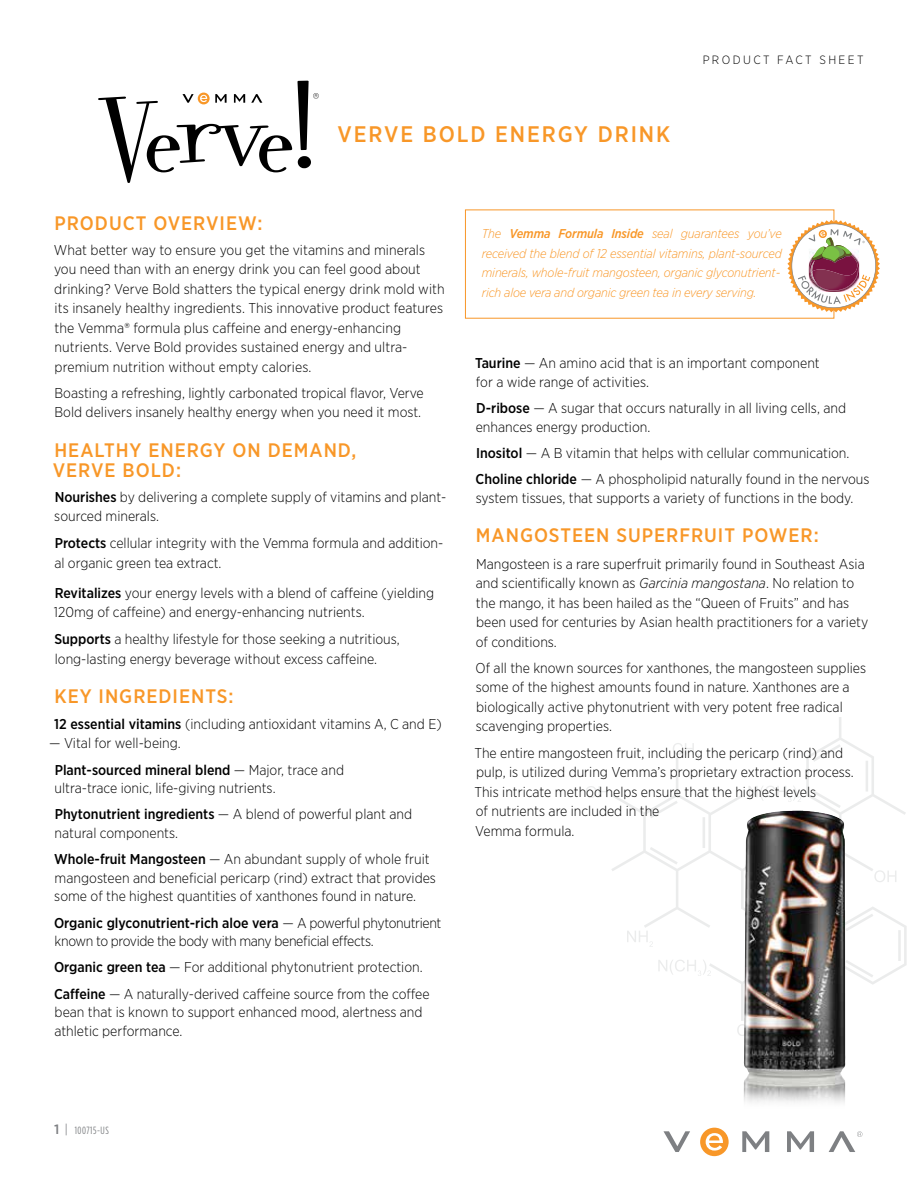
<style>
.page{position:relative;width:918px;height:1188px;background:#fff}
.page>*{position:absolute;margin:0;border:0;box-sizing:border-box;transform-origin:0 0}
.t1{font:500 22.5px "Gotham Narrow";letter-spacing:.085em;color:#f89728}
.t2{font:500 19.5px/19.5px "Gotham Narrow";letter-spacing:.05em;color:#f89728}
.t3{font:300 14.25px/19.5px "Gotham Narrow";color:#000}
.t4{font:300 14.25px/18.6px "Gotham Narrow";letter-spacing:-.025em;color:#000}
.t5{font:italic 300 12.75px/19.5px "Gotham Narrow";letter-spacing:-.01em;color:#f89728;text-align:justify}
.t6{font:300 12px "Gotham Narrow";letter-spacing:.2em;color:#000}
.t7{font:10.5px "Gotham Condensed";letter-spacing:.05em;color:#7e8083}
.s1{font-weight:500}
.s2{font-style:italic}
.s3{font-family:"Gotham";font-weight:500;font-size:13.5px}
.s4{font-size:13.5px}
</style>
<div class="page">
<svg style="left:663px;top:1131px;width:27px;height:21px"></svg>
<svg style="left:742px;top:1131px;width:27px;height:21px"></svg>
<svg style="left:787px;top:1131px;width:27px;height:21px"></svg>
<svg style="left:700px;top:1128px;width:29px;height:28px"></svg>
<svg style="left:829px;top:1131px;width:34px;height:21px"></svg>
<svg style="left:586px;top:718px;width:321px;height:318px"></svg>
<svg style="left:98px;top:80px;width:221px;height:103px"></svg>
<img style="left:743px;top:811px;width:103px;height:292px">
<svg style="left:787px;top:220px;width:93px;height:92px"></svg>
<h1 class="t1" style="left:337px;top:120px;width:334px">VERVE BOLD ENERGY DRINK</h1>
<p class="t6" style="left:703px;top:52px;width:162px">PRODUCT FACT SHEET</p>
<h2 class="t2" style="left:54px;top:213px;width:210px">PRODUCT OVERVIEW:</h2>
<p class="t3" style="left:54px;top:240px;width:392px">What better way to ensure you get the vitamins and minerals you need than with an energy drink you can feel good about drinking? Verve Bold shatters the typical energy drink mold with its insanely healthy ingredients. This innovative product features the Vemma® formula plus caffeine and energy-enhancing nutrients. Verve Bold provides sustained energy and ultra&shy;premium nutrition without empty calories.</p>
<p class="t3" style="left:55px;top:383px;width:371px">Boasting a refreshing, lightly carbonated tropical flavor, Verve<br>Bold delivers insanely healthy energy when you need it most.</p>
<h2 class="t2" style="left:53px;top:440px;width:305px">HEALTHY ENERGY ON DEMAND,<br>VERVE BOLD:</h2>
<p class="t3" style="left:54px;top:487px;width:394px"><span class="s1">Nourishes</span> by delivering a complete supply of vitamins and plant&shy;sourced minerals.</p>
<p class="t3" style="left:54px;top:533px;width:391px"><span class="s1">Protects</span> cellular integrity with the Vemma formula and addition&shy;al organic green tea extract.</p>
<p class="t3" style="left:54px;top:583px;width:382px"><span class="s1">Revitalizes</span> your energy levels with a blend of caffeine (yielding<br>120mg of caffeine) and energy-enhancing nutrients.</p>
<p class="t3" style="left:54px;top:629px;width:347px"><span class="s1">Supports</span> a healthy lifestyle for those seeking a nutritious, long-lasting energy beverage without excess caffeine.</p>
<h2 class="t2" style="left:54px;top:687px;width:181px">KEY INGREDIENTS:</h2>
<p class="t3" style="left:54px;top:714px;width:389px"><span class="s1">12 essential vitamins</span> (including antioxidant vitamins A, C and E)</p>
<p class="t3" style="left:55px;top:730px;width:291px;line-height:26.2px;text-indent:-6px">— Vital for well-being.<br><span class="s1">Plant-sourced mineral blend</span> — Major, trace and</p>
<p class="t3" style="left:55px;top:775px;width:359px;line-height:26.2px">ultra-trace ionic, life-giving nutrients.<br><span class="s1">Phytonutrient ingredients</span> — A blend of powerful plant and</p>
<p class="t3" style="left:54px;top:819px;width:377px;line-height:26.2px">natural components.<br><span class="s1">Whole-fruit Mangosteen</span> — An abundant supply of whole fruit</p>
<p class="t3" style="left:54px;top:868px;width:383px;line-height:18.6px">mangosteen and beneficial pericarp (rind) extract that provides some of the highest quantities of xanthones found in nature.</p>
<p class="t4" style="left:54px;top:913px;width:389px"><span class="s1">Organic glyconutrient-rich aloe vera</span> — A powerful phytonutrient known to provide the body with many beneficial effects.</p>
<p class="t3" style="left:54px;top:954px;width:377px;line-height:26.2px"><span class="s1">Organic green tea</span> — For additional phytonutrient protection.<br><span class="s1">Caffeine</span> — A naturally-derived caffeine source from the coffee</p>
<p class="t3" style="left:54px;top:1003px;width:370px;line-height:18.6px">bean that is known to support enhanced mood, alertness and athletic performance.</p>
<p class="t5" style="left:482px;top:224px;width:301px">The <span class="s1">Vemma Formula Inside</span> seal guarantees you’ve received the blend of 12 essential vitamins, plant-sourced minerals, whole-fruit mangosteen, organic glyconutrient&shy;rich aloe vera and organic green tea in every serving.</p>
<p class="t3" style="left:475px;top:353px;width:346px;line-height:18.6px"><span class="s1">Taurine</span> — An amino acid that is an important component for a wide range of activities.</p>
<p class="t3" style="left:476px;top:398px;width:372px;line-height:18.6px"><span class="s1">D-ribose</span> — A sugar that occurs naturally in all living cells, and enhances energy production.</p>
<p class="t3" style="left:476px;top:439px;width:396px;line-height:26.2px"><span class="s1">Inositol</span> — A B vitamin that helps with cellular communication.<br><span class="s1">Choline chloride</span> — A phospholipid naturally found in the nervous</p>
<p class="t3" style="left:476px;top:488px;width:379px">system tissues, that supports a variety of functions in the body.</p>
<h2 class="t2" style="left:476px;top:525px;width:344px">MANGOSTEEN SUPERFRUIT POWER:</h2>
<p class="t3" style="left:476px;top:553px;width:394px">Mangosteen is a rare superfruit primarily found in Southeast Asia and scientifically known as <span class="s2">Garcinia mangostana</span>. No relation to the mango, it has been hailed as the “Queen of Fruits” and has been used for centuries by Asian health practitioners for a variety of conditions.</p>
<p class="t3" style="left:476px;top:658px;width:392px">Of all the known sources for xanthones, the mangosteen supplies some of the highest amounts found in nature. Xanthones are a biologically active phytonutrient with very potent free radical scavenging properties.</p>
<p class="t3" style="left:475px;top:742px;width:381px">The entire mangosteen fruit, including the pericarp (rind) and pulp, is utilized during Vemma’s proprietary extraction process.<br>This intricate method helps ensure that the highest levels<br>of nutrients are included in the<br>Vemma formula.</p>
<p class="t7" style="left:54px;top:1124px;width:56px"><span class="s3">1</span> <span class="s4">|</span> 100715-US</p>
</div>
